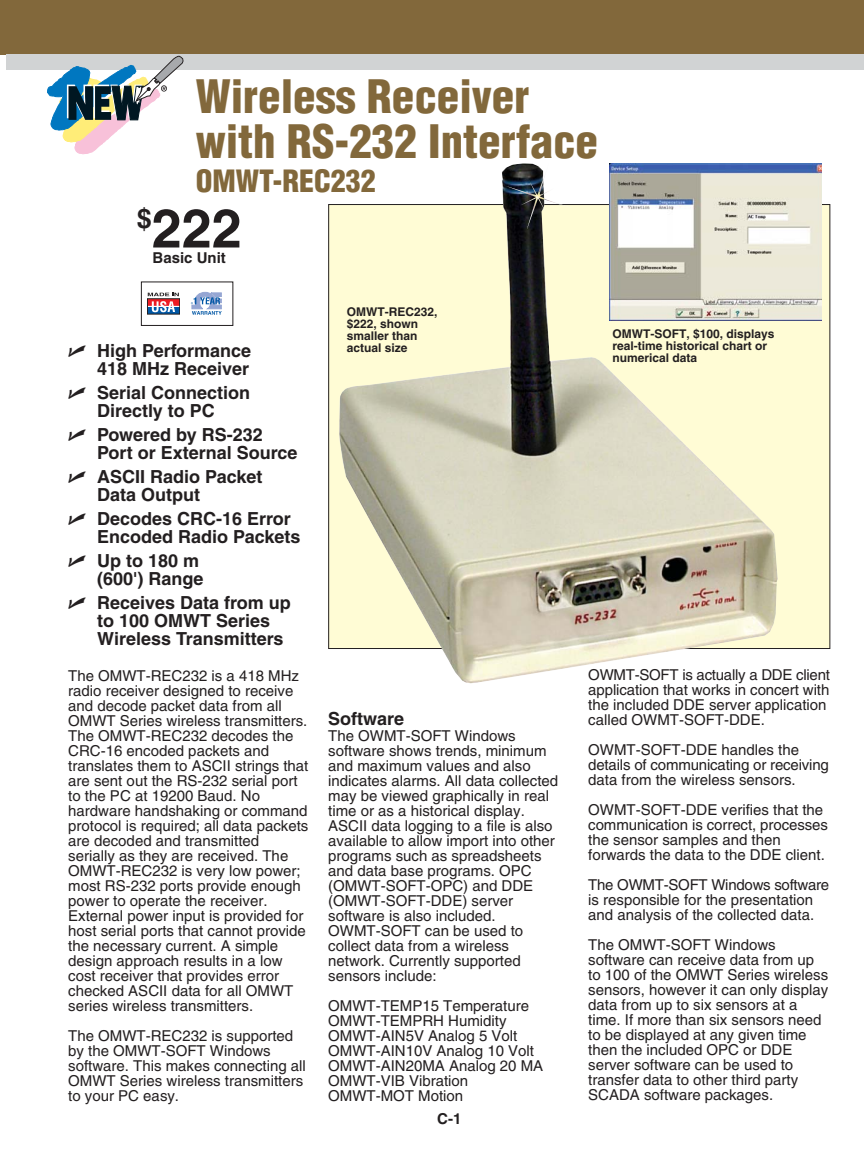
<style>
.page{position:relative;width:864px;height:1168px;background:#fff}
.page>*{position:absolute;margin:0;border:0;box-sizing:border-box;transform-origin:0 0}
.t1{font:700 54px "Helvetica";color:#231f20}
.t2{font:900 condensed 45px/45px "Helvetica";color:#82683b}
.t3{font:900 condensed 30px "Helvetica";color:#82683b}
.t4{font:700 18px/18px "Helvetica";color:#231f20}
.t5{font:15px/15px "Helvetica";color:#231f20}
.t6{font:700 15px "Helvetica";color:#231f20}
.t7{font:700 12px/12px "Helvetica";color:#231f20}
</style>
<div class="page">
<div style="left:329px;top:204px;width:501px;height:444px;background:#fffcd5"></div>
<img style="left:339px;top:163px;width:439px;height:520px">
<div style="left:0;top:1px;width:864px;height:54px;background:#82683b"></div>
<div style="left:7px;top:55px;width:857px;height:15px;background:#d1d3d4"></div>
<svg style="left:191px;top:292px;width:31px;height:23px"></svg>
<svg style="left:148px;top:293px;width:31px;height:19px"></svg>
<div style="left:147px;top:298px;width:33px;height:16px;border:1px solid #231f20"></div>
<div style="left:141px;top:282px;width:92px;height:44px;border:1px solid #231f20"></div>
<img style="left:610px;top:163px;width:212px;height:157px">
<svg style="left:47px;top:55px;width:137px;height:100px"></svg>
<img style="left:504px;top:163px;width:69px;height:67px">
<h2 class="t2" style="left:196px;top:78px;width:404px">Wireless Receiver with RS-232 Interface</h2>
<h3 class="t3" style="left:196px;top:170px;width:182px">OMWT-REC232</h3>
<h1 class="t1" style="left:137px;top:209px;width:107px"><sup>$</sup>222</h1>
<p class="t6" style="left:153px;top:252px;width:75px">Basic Unit</p>
<p class="t4" style="left:97px;top:343px;width:156px">High Performance<br>418 MHz Receiver</p>
<p class="t4" style="left:97px;top:385px;width:155px">Serial Connection<br>Directly to PC</p>
<p class="t4" style="left:97px;top:427px;width:202px">Powered by RS-232<br>Port or External Source</p>
<p class="t4" style="left:97px;top:469px;width:167px">ASCII Radio Packet<br>Data Output</p>
<p class="t4" style="left:97px;top:511px;width:205px">Decodes CRC-16 Error<br>Encoded Radio Packets</p>
<p class="t4" style="left:97px;top:553px;width:108px">Up to 180 m (600') Range</p>
<p class="t4" style="left:97px;top:595px;width:195px">Receives Data from up to 100 OMWT Series<br>Wireless Transmitters</p>
<p class="t5" style="left:68px;top:670px;width:242px">The OMWT-REC232 is a 418 MHz radio receiver designed to receive and decode packet data from all<br>OMWT Series wireless transmitters.<br>The OMWT-REC232 decodes the<br>CRC-16 encoded packets and translates them to ASCII strings that are sent out the RS-232 serial port to the PC at 19200 Baud. No hardware handshaking or command protocol is required; all data packets are decoded and transmitted serially as they are received. The<br>OMWT-REC232 is very low power; most RS-232 ports provide enough power to operate the receiver.<br>External power input is provided for host serial ports that cannot provide the necessary current. A simple design approach results in a low cost receiver that provides error checked ASCII data for all OMWT series wireless transmitters.</p>
<p class="t5" style="left:68px;top:1030px;width:239px">The OMWT-REC232 is supported by the OMWT-SOFT Windows software. This makes connecting all<br>OMWT Series wireless transmitters to your PC easy.</p>
<p class="t7" style="left:347px;top:307px;width:92px">OMWT-REC232, $222, shown smaller than actual size</p>
<p class="t4" style="left:328px;top:712px;width:77px">Software</p>
<p class="t5" style="left:328px;top:730px;width:232px">The OWMT-SOFT Windows software shows trends, minimum and maximum values and also indicates alarms. All data collected may be viewed graphically in real time or as a historical display.<br>ASCII data logging to a file is also available to allow import into other programs such as spreadsheets and data base programs. OPC (OMWT-SOFT-OPC) and DDE (OMWT-SOFT-DDE) server software is also included.<br>OWMT-SOFT can be used to collect data from a wireless network. Currently supported sensors include:</p>
<p class="t5" style="left:328px;top:1000px;width:217px">OMWT-TEMP15 Temperature<br>OMWT-TEMPRH Humidity<br>OMWT-AIN5V Analog 5 Volt<br>OMWT-AIN10V Analog 10 Volt<br>OMWT-AIN20MA Analog 20 MA<br>OMWT-VIB Vibration<br>OMWT-MOT Motion</p>
<p class="t6" style="left:437px;top:1113px;width:26px">C-1</p>
<p class="t7" style="left:612px;top:328px;width:164px">OMWT-SOFT, $100, displays real-time historical chart or numerical data</p>
<p class="t5" style="left:588px;top:668px;width:243px">OWMT-SOFT is actually a DDE client application that works in concert with the included DDE server application called OWMT-SOFT-DDE.</p>
<p class="t5" style="left:588px;top:743px;width:242px">OWMT-SOFT-DDE handles the details of communicating or receiving data from the wireless sensors.</p>
<p class="t5" style="left:588px;top:803px;width:241px">OWMT-SOFT-DDE verifies that the communication is correct, processes the sensor samples and then forwards the data to the DDE client.</p>
<p class="t5" style="left:588px;top:878px;width:243px">The OWMT-SOFT Windows software is responsible for the presentation and analysis of the collected data.</p>
<p class="t5" style="left:588px;top:938px;width:242px">The OMWT-SOFT Windows software can receive data from up to 100 of the OMWT Series wireless sensors, however it can only display data from up to six sensors at a time. If more than six sensors need to be displayed at any given time then the included OPC or DDE server software can be used to transfer data to other third party<br>SCADA software packages.</p>
</div>
